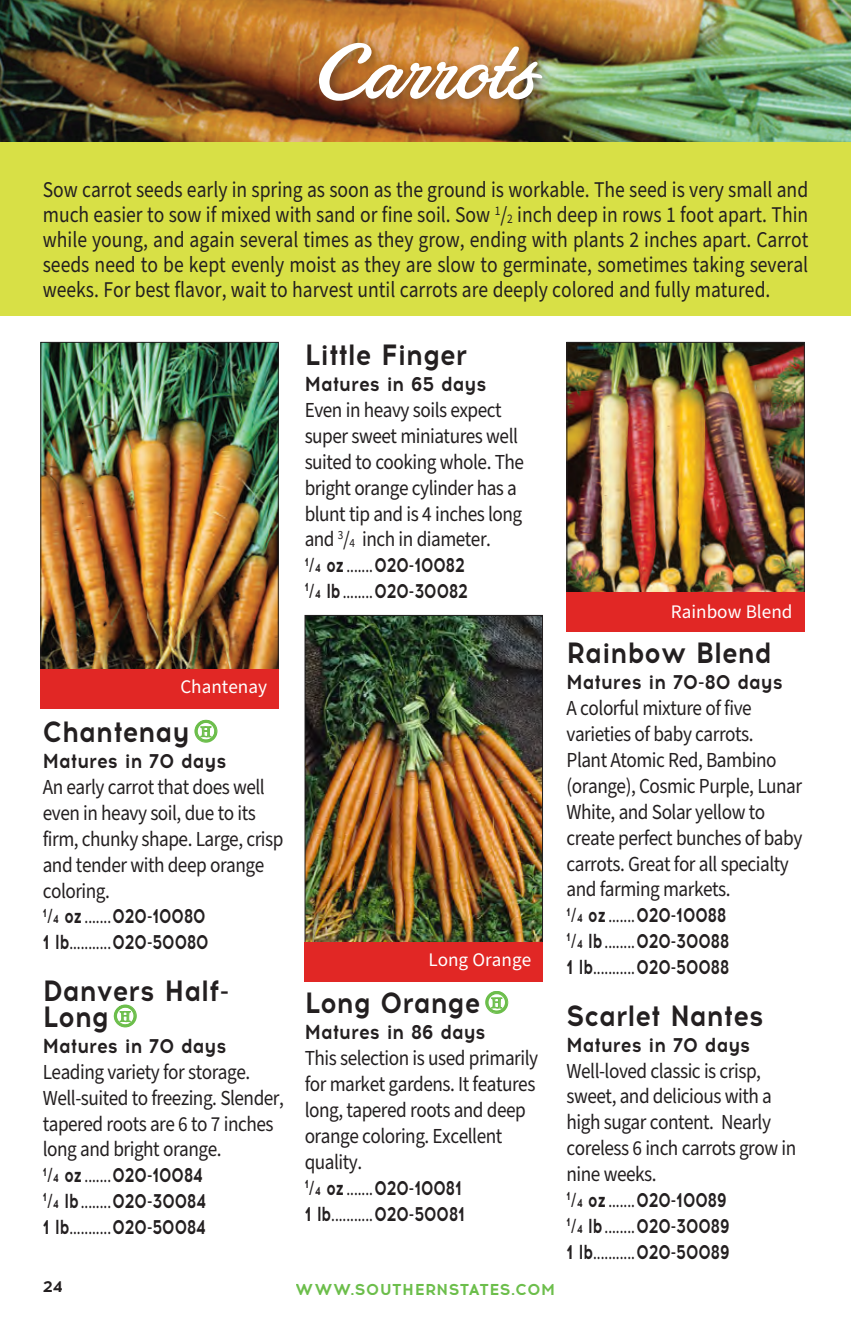
<style>
.page{position:relative;width:851px;height:1337px;background:#fff}
.page>*{position:absolute;margin:0;border:0;box-sizing:border-box;transform-origin:0 0}
.t1{font:81px "Sauber Script";color:#fff}
.Veg_variety_hed_2k{font:700 29.25px/25.9px "Acrom";color:#231f20;scale:.9 1}
.Veg_boxtext_2k{font:22.5px/24.8px "Source Sans Pro";color:#231f20;text-align:justify;scale:.87 1}
.Veg_Copy_2k{font:21.38px/25.9px "Source Sans Pro";letter-spacing:-.025em;color:#231f20;scale:.9 1}
.Veg_maturity_2k{font:700 20.25px "Acrom";color:#231f20;scale:.75 1}
.Veg_maturity_2k-2{font:700 20.25px "Acrom";color:#231f20;scale:.9 1}
.Veg_photcap_2k{font:19.12px "Source Sans Pro";color:#fff}
.t2{font:700 15.75px "Acrom";letter-spacing:.03em;color:#6cbe4b}
.t3{font:700 15.75px "Acrom";color:#231f20}
.s1{font-size:13.05px}
.s2{font-size:12.38px}
.s3{font-size:11.7px}
.s4{font-family:"Source Sans Pro";font-weight:400}
.s5{font-family:"Type Keys";font-weight:400;color:#6cbe4b}
</style>
<div class="page">
<img style="left:0;top:0;width:850px;height:142px">
<img style="left:42px;top:344px;width:234px;height:325px">
<div style="left:40px;top:342px;width:238px;height:331px;border:1px solid #231f20"></div>
<div style="left:40px;top:669px;width:238px;height:40px;background:#e12725"></div>
<img style="left:307px;top:617px;width:233px;height:325px">
<div style="left:305px;top:615px;width:237px;height:331px;border:1px solid #231f20"></div>
<div style="left:305px;top:942px;width:237px;height:39px;background:#e12725"></div>
<div style="left:311px;top:36px;width:245px;height:80px;background:#231f20;opacity:.52"></div>
<img style="left:568px;top:344px;width:234px;height:248px">
<div style="left:566px;top:342px;width:238px;height:252px;border:1px solid #231f20"></div>
<div style="left:566px;top:592px;width:238px;height:39px;background:#e12725"></div>
<div style="left:0;top:142px;width:850px;height:173px;background:#d8e046"></div>
<p class="t1" style="left:315px;top:15px;width:222px">Carrots</p>
<p class="Veg_boxtext_2k" style="left:43px;top:178px;width:881px">Sow carrot seeds early in spring as soon as the ground is workable. The seed is very small and much easier to sow if mixed with sand or fine soil. Sow <sup>1</sup>/<span class="s1">2</span> inch deep in rows 1 foot apart. Thin while young, and again several times as they grow, ending with plants 2 inches apart. Carrot seeds need to be kept evenly moist as they are slow to germinate, sometimes taking several weeks. For best flavor, wait to harvest until carrots are deeply colored and fully matured.</p>
<p class="Veg_variety_hed_2k" style="left:304px;top:342px;width:182px">Little Finger</p>
<p class="Veg_maturity_2k-2" style="left:304px;top:369px;width:203px">Matures in 65 days</p>
<p class="Veg_Copy_2k" style="left:304px;top:397px;width:245px">Even in heavy soils expect super sweet miniatures well suited to cooking whole. The bright orange cylinder has a blunt tip and is 4 inches long and <sup>3</sup>/<span class="s2">4</span> inch in diameter.</p>
<p class="Veg_maturity_2k" style="left:304px;top:551px;width:215px"><sup>1</sup>/<span class="s3">4</span> oz <span class="s4">.......</span>020-10082</p>
<p class="Veg_maturity_2k" style="left:304px;top:576px;width:219px"><sup>1</sup>/<span class="s3">4</span> lb<span class="s4">........</span>020-30082</p>
<p class="Veg_photcap_2k" style="left:180px;top:674px;width:88px">Chantenay</p>
<p class="Veg_variety_hed_2k" style="left:43px;top:719px;width:196px">Chantenay <span class="s5">h</span></p>
<p class="Veg_maturity_2k-2" style="left:43px;top:746px;width:206px">Matures in 70 days</p>
<p class="Veg_Copy_2k" style="left:43px;top:774px;width:269px">An early carrot that does well even in heavy soil, due to its firm, chunky shape. Large, crisp and tender with deep orange coloring.</p>
<p class="Veg_maturity_2k" style="left:43px;top:902px;width:219px"><sup>1</sup>/<span class="s3">4</span> oz <span class="s4">.......</span>020-10080</p>
<p class="Veg_maturity_2k" style="left:43px;top:927px;width:223px">1 lb<span class="s4">...........</span>020-50080</p>
<p class="Veg_variety_hed_2k" style="left:43px;top:978px;width:209px">Danvers Half-<br>Long <span class="s5">h</span></p>
<p class="Veg_maturity_2k-2" style="left:43px;top:1031px;width:206px">Matures in 70 days</p>
<p class="Veg_Copy_2k" style="left:43px;top:1059px;width:269px">Leading variety for storage.<br>Well-suited to freezing. Slender, tapered roots are 6 to 7 inches long and bright orange.</p>
<p class="Veg_maturity_2k" style="left:43px;top:1160px;width:215px"><sup>1</sup>/<span class="s3">4</span> oz <span class="s4">.......</span>020-10084</p>
<p class="Veg_maturity_2k" style="left:43px;top:1186px;width:219px"><sup>1</sup>/<span class="s3">4</span> lb<span class="s4">........</span>020-30084</p>
<p class="Veg_maturity_2k" style="left:43px;top:1212px;width:219px">1 lb<span class="s4">...........</span>020-50084</p>
<p class="Veg_photcap_2k" style="left:428px;top:947px;width:104px">Long Orange</p>
<p class="Veg_variety_hed_2k" style="left:304px;top:990px;width:228px">Long Orange <span class="s5">h</span></p>
<p class="Veg_maturity_2k-2" style="left:304px;top:1017px;width:203px">Matures in 86 days</p>
<p class="Veg_Copy_2k" style="left:304px;top:1045px;width:261px">This selection is used primarily for market gardens. It features long, tapered roots and deep orange coloring. Excellent quality.</p>
<p class="Veg_maturity_2k" style="left:304px;top:1173px;width:211px"><sup>1</sup>/<span class="s3">4</span> oz <span class="s4">.......</span>020-10081</p>
<p class="Veg_maturity_2k" style="left:304px;top:1199px;width:215px">1 lb<span class="s4">...........</span>020-50081</p>
<p class="t3" style="left:43px;top:1275px;width:21px">24</p>
<p class="t2" style="left:296px;top:1277px;width:261px">WWW.SOUTHERNSTATES.COM</p>
<p class="Veg_photcap_2k" style="left:670px;top:598px;width:123px">Rainbow Blend</p>
<p class="Veg_variety_hed_2k" style="left:566px;top:641px;width:229px">Rainbow Blend</p>
<p class="Veg_maturity_2k-2" style="left:566px;top:668px;width:242px">Matures in 70-80 days</p>
<p class="Veg_Copy_2k" style="left:566px;top:696px;width:263px">A colorful mixture of five varieties of baby carrots.<br>Plant Atomic Red, Bambino (orange), Cosmic Purple, Lunar<br>White, and Solar yellow to create perfect bunches of baby carrots. Great for all specialty and farming markets.</p>
<p class="Veg_maturity_2k" style="left:566px;top:900px;width:214px"><sup>1</sup>/<span class="s3">4</span> oz <span class="s4">.......</span>020-10088</p>
<p class="Veg_maturity_2k" style="left:566px;top:926px;width:218px"><sup>1</sup>/<span class="s3">4</span> lb<span class="s4">........</span>020-30088</p>
<p class="Veg_maturity_2k" style="left:566px;top:952px;width:218px">1 lb<span class="s4">...........</span>020-50088</p>
<p class="Veg_variety_hed_2k" style="left:566px;top:1003px;width:220px">Scarlet Nantes</p>
<p class="Veg_maturity_2k-2" style="left:566px;top:1030px;width:206px">Matures in 70 days</p>
<p class="Veg_Copy_2k" style="left:566px;top:1058px;width:257px">Well-loved classic is crisp, sweet, and delicious with a high sugar content. Nearly coreless 6 inch carrots grow in nine weeks.</p>
<p class="Veg_maturity_2k" style="left:566px;top:1185px;width:215px"><sup>1</sup>/<span class="s3">4</span> oz <span class="s4">.......</span>020-10089</p>
<p class="Veg_maturity_2k" style="left:566px;top:1211px;width:219px"><sup>1</sup>/<span class="s3">4</span> lb<span class="s4">........</span>020-30089</p>
<p class="Veg_maturity_2k" style="left:566px;top:1237px;width:219px">1 lb<span class="s4">...........</span>020-50089</p>
</div>
